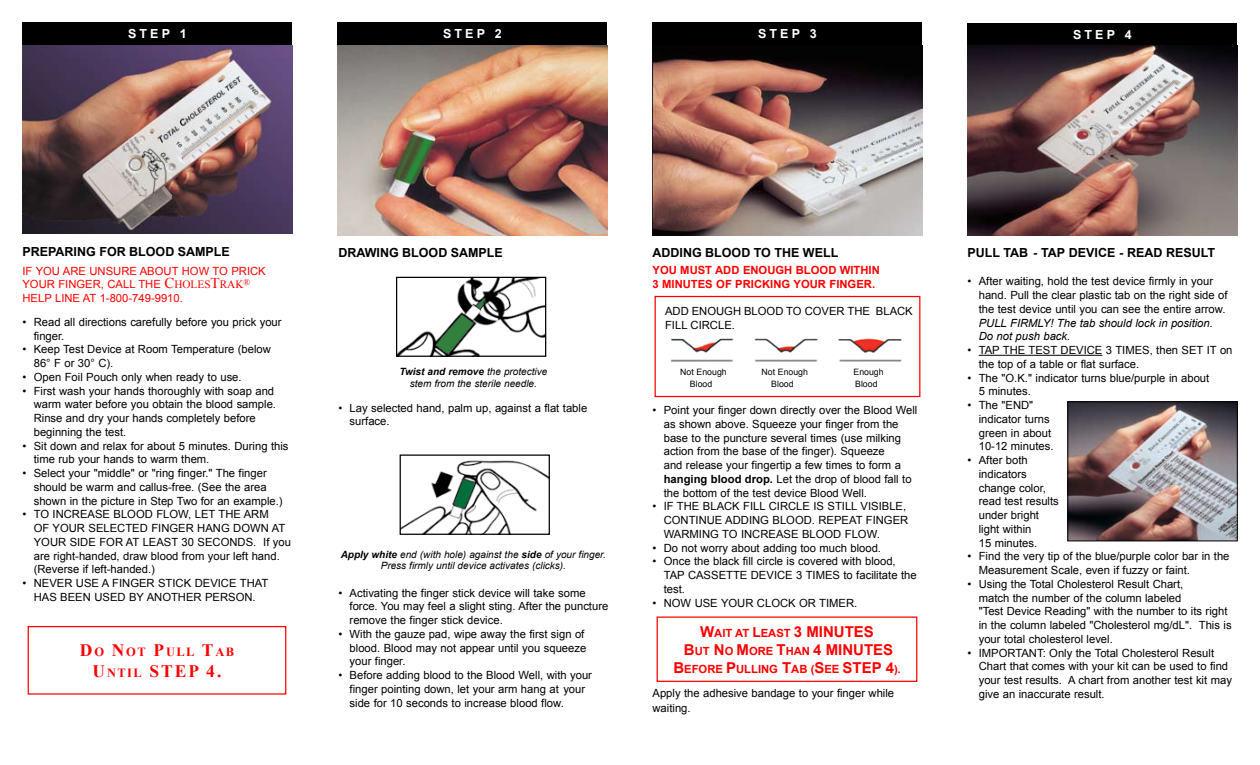
<style>
.page{position:relative;width:1260px;height:765px;background:#fff}
.page>*{position:absolute;margin:0;border:0;box-sizing:border-box;transform-origin:0 0}
.t1{font:700 17.5px "Times New Roman";color:#f00}
.t2{font:700 15px/18px "Arial";color:#f00;text-align:center}
.t3{font:700 12.5px "Arial";color:#000}
.t4{font:700 12.5px "Arial";letter-spacing:.25em;color:#fff}
.t5{font:700 12.5px "Times New Roman";letter-spacing:.11em;color:#f00}
.t6{font:11.25px/13.8px "Arial";color:#000}
.t7{font:700 11.25px/13.8px "Arial";color:#f00}
.t8{font:11.25px "Arial";color:#f00}
.t9{font:italic 11.25px/13.8px "Arial";color:#000}
.t10{font:11.25px "Times New Roman";color:#f00}
.t11{font:italic 10px/11.2px "Arial";color:#000;text-align:center}
.t12{font:8.75px "Arial";color:#000}
.s1{font-family:"Arial"}
.s2{font-size:15px}
.s3{font-size:17.5px}
.s4{font-size:12.5px}
.s5{font-weight:700}
.s6{font-size:11.25px}
.s7{font-size:13.75px}
.s8{font-family:"Times New Roman"}
</style>
<div class="page">
<hr style="left:979px;top:355px;width:123px;height:1px;background:#000">
<div style="left:22px;top:22px;width:270px;height:23px;background:#000"></div>
<img style="left:23px;top:45px;width:269px;height:189px">
<div style="left:652px;top:22px;width:270px;height:23px;background:#000"></div>
<img style="left:652px;top:45px;width:270px;height:190px">
<div style="left:968px;top:23px;width:270px;height:23px;background:#000"></div>
<img style="left:968px;top:45px;width:269px;height:190px">
<img style="left:1070px;top:404px;width:165px;height:135px">
<div style="left:1068px;top:402px;width:169px;height:139px;border:1px solid #000"></div>
<div style="left:338px;top:22px;width:270px;height:23px;background:#000"></div>
<img style="left:338px;top:45px;width:270px;height:190px">
<div style="left:28px;top:626px;width:258px;height:69px;border:1px solid #f00"></div>
<img style="left:671px;top:338px;width:231px;height:24px">
<div style="left:655px;top:296px;width:265px;height:101px;border:1px solid #f00"></div>
<img style="left:402px;top:460px;width:146px;height:73px">
<div style="left:400px;top:455px;width:150px;height:80px;border:1px solid #000"></div>
<img style="left:398px;top:279px;width:146px;height:76px">
<div style="left:396px;top:277px;width:150px;height:80px;border:1px solid #000"></div>
<div style="left:657px;top:617px;width:260px;height:65px;border:1px solid #f00"></div>
<p class="t4" style="left:128px;top:26px;width:60px">STEP 1</p>
<p class="t4" style="left:443px;top:26px;width:60px">STEP 2</p>
<p class="t4" style="left:758px;top:26px;width:60px">STEP 3</p>
<p class="t4" style="left:1073px;top:27px;width:60px">STEP 4</p>
<p class="t3" style="left:22px;top:243px;width:209px">PREPARING FOR BLOOD SAMPLE</p>
<p class="t8" style="left:22px;top:263px;width:23px">If you</p>
<p class="t8" style="left:63px;top:263px;width:9px">are</p>
<p class="t8" style="left:89px;top:263px;width:9px">unsure</p>
<p class="t8" style="left:140px;top:263px;width:9px">about</p>
<p class="t8" style="left:182px;top:263px;width:10px">how</p>
<p class="t8" style="left:213px;top:263px;width:27px">to prick</p>
<p class="t8" style="left:22px;top:277px;width:10px">your</p>
<p class="t8" style="left:58px;top:277px;width:8px">finger</p>
<p class="t8" style="left:101px;top:277px;width:15px">, call</p>
<p class="t10" style="left:138px;top:277px;width:113px"><span class="s1">the</span> <span class="s2">C</span>HOLES<span class="s2">T</span>RAK<sup>®</sup></p>
<p class="t8" style="left:22px;top:291px;width:16px">Help</p>
<p class="t8" style="left:55px;top:291px;width:13px">Line</p>
<p class="t8" style="left:83px;top:291px;width:101px">AT 1-800-749-9910.</p>
<p class="t6" style="left:34px;top:315px;width:249px;text-indent:-11px">• Read all directions carefully before you prick your finger.</p>
<p class="t6" style="left:34px;top:343px;width:239px;text-indent:-11px">• Keep Test Device at Room Temperature (below<br>86° F or 30° C).</p>
<p class="t6" style="left:22px;top:370px;width:221px">• Open Foil Pouch only when ready to use.</p>
<p class="t6" style="left:34px;top:384px;width:244px;text-indent:-11px">• First wash your hands thoroughly with soap and warm water before you obtain the blood sample.<br>Rinse and dry your hands completely before beginning the test.</p>
<p class="t6" style="left:34px;top:439px;width:256px;text-indent:-11px">• Sit down and relax for about 5 minutes. During this time rub your hands to warm them.</p>
<p class="t6" style="left:34px;top:466px;width:250px;text-indent:-11px">• Select your "middle" or "ring finger." The finger should be warm and callus-free. (See the area shown in the picture in Step Two for an example.)</p>
<p class="t6" style="left:34px;top:508px;width:259px;text-indent:-11px">• TO INCREASE BLOOD FLOW, LET THE ARM<br>OF YOUR SELECTED FINGER HANG DOWN AT YOUR SIDE FOR AT LEAST 30 SECONDS. If you are right-handed, draw blood from your left hand. (Reverse if left-handed.)</p>
<p class="t6" style="left:22px;top:576px;width:247px;text-align:center">• NEVER USE A FINGER STICK DEVICE THAT<br>HAS BEEN USED BY ANOTHER PERSON.</p>
<p class="t5" style="left:80px;top:643px;width:156px"><span class="s3">D</span>O <span class="s3">N</span>OT <span class="s3">P</span>ULL <span class="s3">T</span>AB</p>
<h1 class="t1" style="left:93px;top:659px;width:130px">U<span class="s4">NTIL</span> STEP 4.</h1>
<p class="t3" style="left:338px;top:244px;width:166px">DRAWING BLOOD SAMPLE</p>
<p class="t11" style="left:399px;top:366px;width:150px"><span class="s5">Twist and remove</span> the protective stem from the sterile needle.</p>
<p class="t6" style="left:350px;top:401px;width:239px;text-indent:-11px">• Lay selected hand, palm up, against a flat table surface.</p>
<p class="t11" style="left:341px;top:549px;width:267px"><span class="s5">Apply white</span> end (with hole) against the <span class="s5">side</span> of your finger.<br>Press firmly until device activates (clicks).</p>
<p class="t6" style="left:350px;top:586px;width:260px;text-indent:-11px">• Activating the finger stick device will take some force. You may feel a slight sting. After the puncture remove the finger stick device.</p>
<p class="t6" style="left:350px;top:627px;width:238px;text-indent:-11px">• With the gauze pad, wipe away the first sign of blood. Blood may not appear until you squeeze your finger.</p>
<p class="t6" style="left:350px;top:668px;width:244px;text-indent:-11px">• Before adding blood to the Blood Well, with your finger pointing down, let your arm hang at your side for 10 seconds to increase blood flow.</p>
<p class="t3" style="left:652px;top:244px;width:187px">ADDING BLOOD TO THE WELL</p>
<p class="t7" style="left:652px;top:264px;width:229px">YOU MUST ADD ENOUGH BLOOD WITHIN<br>3 MINUTES OF PRICKING YOUR FINGER.</p>
<p class="t6" style="left:665px;top:305px;width:249px">ADD ENOUGH BLOOD TO COVER THE BLACK<br>FILL CIRCLE.</p>
<p class="t12" style="left:680px;top:367px;width:48px">Not Enough</p>
<p class="t12" style="left:762px;top:367px;width:48px">Not Enough</p>
<p class="t12" style="left:854px;top:367px;width:32px">Enough</p>
<p class="t12" style="left:690px;top:378px;width:24px">Blood</p>
<p class="t12" style="left:771px;top:378px;width:24px">Blood</p>
<p class="t12" style="left:855px;top:378px;width:24px">Blood</p>
<p class="t6" style="left:664px;top:403px;width:255px;text-indent:-11px">• Point your finger down directly over the Blood Well as shown above. Squeeze your finger from the base to the puncture several times (use milking action from the base of the finger). Squeeze<br>and release your fingertip a few times to form a <span class="s5">hanging blood drop.</span> Let the drop of blood fall to the bottom of the test device Blood Well.</p>
<p class="t6" style="left:664px;top:500px;width:246px;text-indent:-11px">• IF THE BLACK FILL CIRCLE IS STILL VISIBLE,<br>CONTINUE ADDING BLOOD. REPEAT FINGER<br>WARMING TO INCREASE BLOOD FLOW.</p>
<p class="t6" style="left:652px;top:541px;width:230px">• Do not worry about adding too much blood.</p>
<p class="t6" style="left:664px;top:555px;width:254px;text-indent:-11px">• Once the black fill circle is covered with blood,<br>TAP CASSETTE DEVICE 3 TIMES to facilitate the test.</p>
<p class="t6" style="left:652px;top:596px;width:206px">• NOW USE YOUR CLOCK OR TIMER.</p>
<h2 class="t2" style="left:684px;top:623px;width:211px">W<span class="s6">AIT AT</span> <span class="s7">L</span><span class="s6">EAST</span> 3 MINUTES<br>B<span class="s6">UT</span> N<span class="s6">O</span> M<span class="s6">ORE</span> T<span class="s6">HAN</span> 4 MINUTES</h2>
<p class="t7" style="left:673px;top:662px;width:229px"><span class="s2">B</span>EFORE <span class="s2">P</span>ULLING <span class="s2">T</span>AB (<span class="s2">S</span>EE <span class="s2">STEP 4</span>)<span class="s8">.</span></p>
<p class="t6" style="left:652px;top:685px;width:243px;line-height:15px">Apply the adhesive bandage to your finger while waiting.</p>
<p class="t3" style="left:968px;top:244px;width:249px">PULL TAB - TAP DEVICE - READ RESULT</p>
<p class="t6" style="left:979px;top:275px;width:250px;text-indent:-11px">• After waiting, hold the test device firmly in your hand. Pull the clear plastic tab on the right side of the test device until you can see the entire arrow.</p>
<p class="t9" style="left:979px;top:316px;width:236px">PULL FIRMLY! The tab should lock in position.<br>Do not push back.</p>
<p class="t6" style="left:979px;top:343px;width:255px;text-indent:-11px">• TAP THE TEST DEVICE 3 TIMES, then SET IT on the top of a table or flat surface.</p>
<p class="t6" style="left:979px;top:371px;width:232px;text-indent:-11px">• The "O.K." indicator turns blue/purple in about<br>5 minutes.</p>
<p class="t6" style="left:979px;top:398px;width:76px;text-indent:-11px">• The "END" indicator turns green in about<br>10-12 minutes.</p>
<p class="t6" style="left:979px;top:453px;width:82px;text-indent:-11px">• After both indicators change color, read test results under bright light within<br>15 minutes.</p>
<p class="t6" style="left:979px;top:550px;width:252px;text-indent:-11px">• Find the very tip of the blue/purple color bar in the<br>Measurement Scale, even if fuzzy or faint.</p>
<p class="t6" style="left:979px;top:577px;width:254px;text-indent:-11px">• Using the Total Cholesterol Result Chart,<br>match the number of the column labeled<br>"Test Device Reading" with the number to its right in the column labeled "Cholesterol mg/dL". This is your total cholesterol level.</p>
<p class="t6" style="left:979px;top:646px;width:255px;text-indent:-11px">• IMPORTANT: Only the Total Cholesterol Result Chart that comes with your kit can be used to find your test results. A chart from another test kit may give an inaccurate result.</p>
</div>
